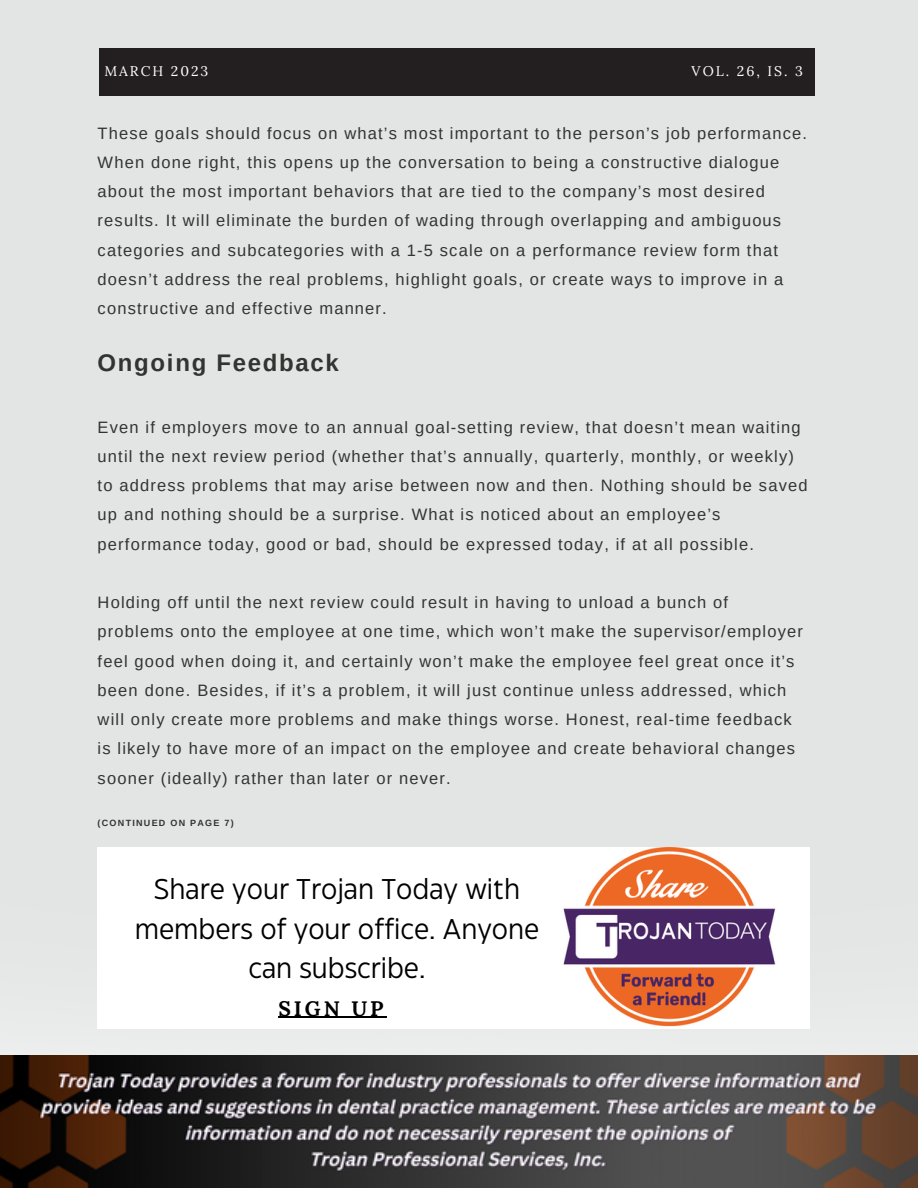
<style>
.page{position:relative;width:918px;height:1188px;background:#e2e5e4}
.page>*{position:absolute;margin:0;border:0;box-sizing:border-box;transform-origin:0 0}
.t1{font:28.5px/39.3px "Eastman Grotesque";color:#000;text-align:center}
.t2{font:700 24px "Arimo";letter-spacing:.07em;color:#323432}
.t3{font:700 21px "Lora";letter-spacing:.14em;color:#000}
.t4{font:16.5px/29.2px "Arimo";letter-spacing:.07em;color:#323432}
.t5{font:13.95px "Lora";letter-spacing:.14em;color:#fff}
.t6{font:700 9px "Arimo";letter-spacing:.14em;color:#323432}
</style>
<div class="page">
<div style="left:99px;top:49px;width:715px;height:46px;background:#231e20"></div>
<img style="left:0;top:1055px;width:918px;height:133px">
<img style="left:551px;top:847px;width:259px;height:182px">
<div style="left:98px;top:847px;width:453px;height:182px;background:#fff"></div>
<hr style="left:278px;top:1017px;width:109px;height:1px;background:#000">
<p class="t5" style="left:104px;top:62px;width:105px">MARCH 2023</p>
<p class="t5" style="left:692px;top:62px;width:113px">VOL. 26, IS. 3</p>
<p class="t4" style="left:98px;top:118px;width:711px">These goals should focus on what’s most important to the person’s job performance.<br>When done right, this opens up the conversation to being a constructive dialogue about the most important behaviors that are tied to the company’s most desired results. It will eliminate the burden of wading through overlapping and ambiguous categories and subcategories with a 1-5 scale on a performance review form that doesn’t address the real problems, highlight goals, or create ways to improve in a constructive and effective manner.</p>
<h2 class="t2" style="left:98px;top:349px;width:243px">Ongoing Feedback</h2>
<p class="t4" style="left:98px;top:412px;width:711px">Even if employers move to an annual goal-setting review, that doesn’t mean waiting until the next review period (whether that’s annually, quarterly, monthly, or weekly) to address problems that may arise between now and then. Nothing should be saved up and nothing should be a surprise. What is noticed about an employee’s performance today, good or bad, should be expressed today, if at all possible.</p>
<p class="t4" style="left:98px;top:588px;width:707px">Holding off until the next review could result in having to unload a bunch of problems onto the employee at one time, which won’t make the supervisor/employer feel good when doing it, and certainly won’t make the employee feel great once it’s been done. Besides, if it’s a problem, it will just continue unless addressed, which will only create more problems and make things worse. Honest, real-time feedback is likely to have more of an impact on the employee and create behavioral changes sooner (ideally) rather than later or never.</p>
<p class="t6" style="left:98px;top:818px;width:138px">(CONTINUED ON PAGE 7)</p>
<h1 class="t1" style="left:135px;top:872px;width:406px">Share your Trojan Today with members of your office. Anyone can subscribe.</h1>
<p class="t3" style="left:278px;top:995px;width:107px">SIGN UP</p>
</div>
